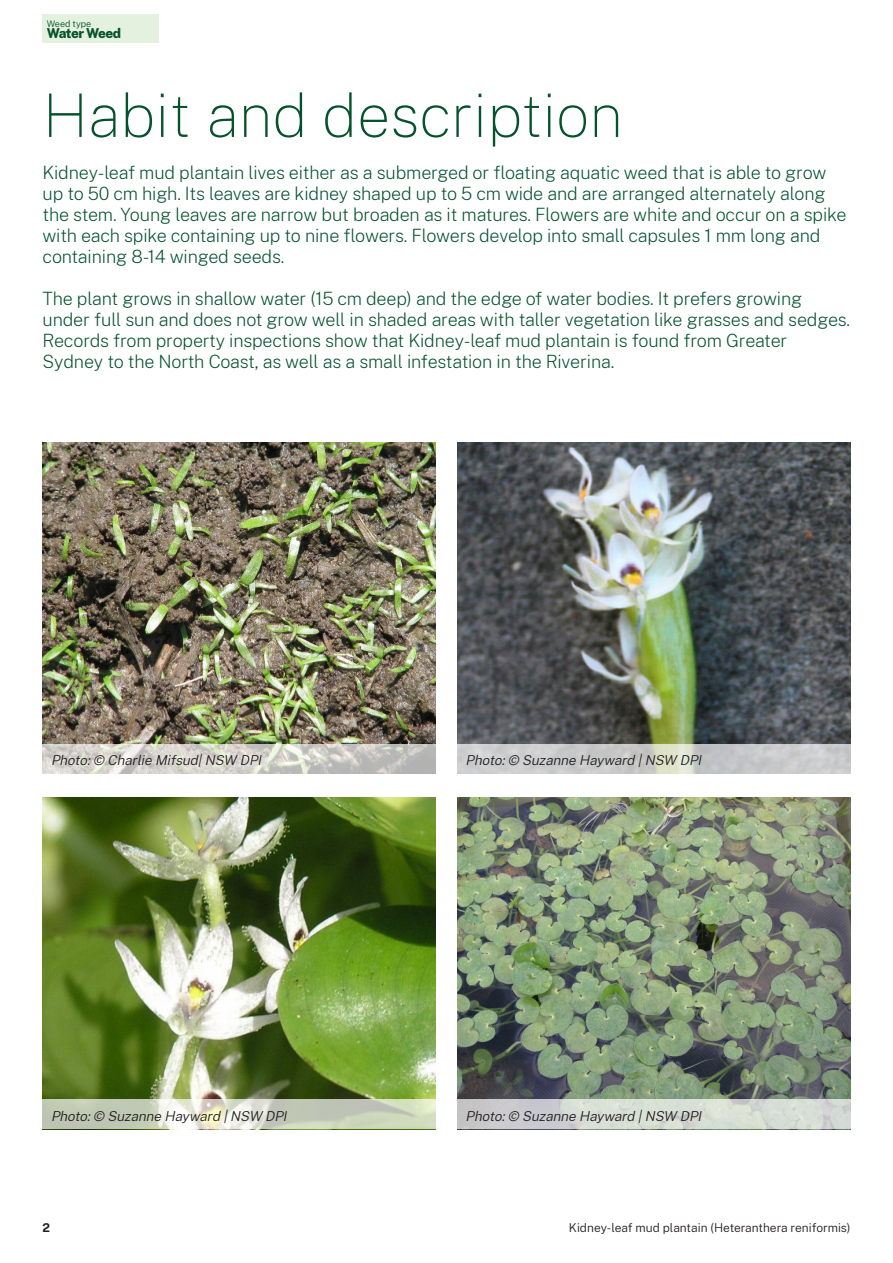
<style>
.page{position:relative;width:893px;height:1263px;background:#fff}
.page>*{position:absolute;margin:0;border:0;box-sizing:border-box;transform-origin:0 0}
.H1{font:100 60px "Public Sans";color:#05522d}
.Intro{font:200 18px/21px "Public Sans";letter-spacing:-.01em;color:#05522d}
.Caption{font:italic 300 13.5px "Public Sans";color:#231f20}
.Body{font:800 13.5px "Public Sans";letter-spacing:-.045em;color:#05522d}
.t1{font:300 12px "Public Sans";color:#231f20}
.t2{font:700 12px "Public Sans";color:#231f20}
.Small_Print{font:300 9px "Public Sans";color:#05522d}
</style>
<div class="page">
<img style="left:43px;top:442px;width:393px;height:302px">
<img style="left:457px;top:442px;width:393px;height:302px">
<img style="left:43px;top:797px;width:393px;height:302px">
<img style="left:457px;top:797px;width:393px;height:302px">
<svg style="left:43px;top:1099px;width:393px;height:30px;background:#cfd6c2"></svg>
<svg style="left:457px;top:1099px;width:393px;height:30px;background:#d2d6d1"></svg>
<svg style="left:43px;top:744px;width:393px;height:30px;background:#d1cfca"></svg>
<svg style="left:457px;top:744px;width:393px;height:30px;background:#cbcccb"></svg>
<div style="left:43px;top:14px;width:116px;height:29px;background:#e4f1de"></div>
<p class="Small_Print" style="left:47px;top:17px;width:46px">Weed type</p>
<p class="Body" style="left:47px;top:23px;width:76px">Water Weed</p>
<h1 class="H1" style="left:43px;top:75px;width:582px">Habit and description</h1>
<p class="Intro" style="left:43px;top:161px;width:806px">Kidney-leaf mud plantain lives either as a submerged or floating aquatic weed that is able to grow up to 50 cm high. Its leaves are kidney shaped up to 5 cm wide and are arranged alternately along the stem. Young leaves are narrow but broaden as it matures. Flowers are white and occur on a spike with each spike containing up to nine flowers. Flowers develop into small capsules 1 mm long and containing 8-14 winged seeds.</p>
<p class="Intro" style="left:43px;top:288px;width:809px">The plant grows in shallow water (15 cm deep) and the edge of water bodies. It prefers growing under full sun and does not grow well in shaded areas with taller vegetation like grasses and sedges.<br>Records from property inspections show that Kidney-leaf mud plantain is found from Greater Sydney to the North Coast, as well as a small infestation in the Riverina.</p>
<p class="Caption" style="left:51px;top:751px;width:215px">Photo:© Charlie Mifsud|NSW DPI</p>
<p class="Caption" style="left:466px;top:751px;width:241px">Photo:© Suzanne Hayward |NSW DPI</p>
<p class="Caption" style="left:51px;top:1106px;width:241px">Photo:© Suzanne Hayward |NSW DPI</p>
<p class="Caption" style="left:466px;top:1106px;width:241px">Photo:© Suzanne Hayward |NSW DPI</p>
<p class="t2" style="left:43px;top:1219px;width:9px">2</p>
<p class="t1" style="left:569px;top:1219px;width:283px">Kidney-leaf mud plantain (Heteranthera reniformis)</p>
</div>
